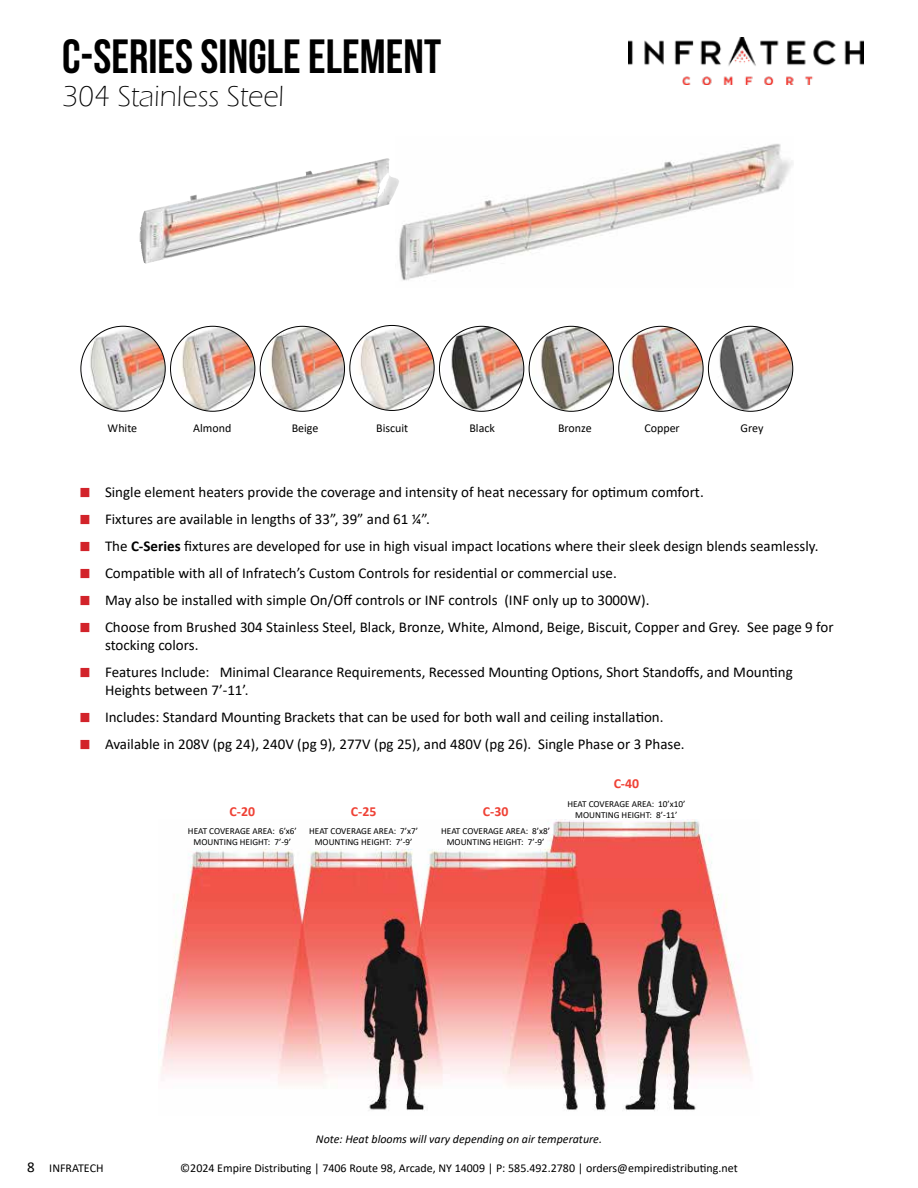
<style>
.page{position:relative;width:918px;height:1188px;background:#fff}
.page>*{position:absolute;margin:0;border:0;box-sizing:border-box;transform-origin:0 0}
.t1{font:48px "Bebas Neue";color:#000}
.t2{font:300 30px "Eras ITC";color:#000}
.t3{font:15px/18px "Calibri";color:#000}
.t4{font:700 13.8px "Calibri";color:#ef4135}
.t5{font:12px "Calibri";color:#000}
.t6{font:italic 12px "Calibri";color:#000}
.t7{font:9.15px/11.6px "Calibri";color:#000;text-align:center}
.s1{font-size:39px;color:#d2232a}
.s2{font-weight:700}
.s3{font-size:15px}
</style>
<div class="page">
<img style="left:395px;top:143px;width:398px;height:138px">
<img style="left:307px;top:158px;width:79px;height:16px">
<img style="left:161px;top:820px;width:590px;height:291px">
<img style="left:443px;top:326px;width:81px;height:85px">
<img style="left:532px;top:326px;width:81px;height:85px">
<img style="left:81px;top:326px;width:84px;height:85px;border-radius:42px">
<img style="left:174px;top:326px;width:81px;height:85px">
<img style="left:263px;top:326px;width:82px;height:85px">
<img style="left:351px;top:325px;width:83px;height:85px">
<img style="left:621px;top:326px;width:82px;height:85px">
<img style="left:709px;top:326px;width:84px;height:85px">
<img style="left:629px;top:37px;width:235px;height:47px">
<h1 class="t1" style="left:62px;top:30px;width:381px">C-SERIES SINGLE ELEMENT</h1>
<h2 class="t2" style="left:62px;top:80px;width:224px">304 Stainless Steel</h2>
<p class="t5" style="left:108px;top:419px;width:31px">White</p>
<p class="t5" style="left:193px;top:419px;width:40px">Almond</p>
<p class="t5" style="left:292px;top:419px;width:28px">Beige</p>
<p class="t5" style="left:376px;top:419px;width:34px">Biscuit</p>
<p class="t5" style="left:469px;top:419px;width:27px">Black</p>
<p class="t5" style="left:558px;top:419px;width:35px">Bronze</p>
<p class="t5" style="left:644px;top:419px;width:37px">Copper</p>
<p class="t5" style="left:741px;top:419px;width:24px">Grey</p>
<p class="t3" style="left:78px;top:483px;width:627px"><span class="s1">▪</span> Single element heaters provide the coverage and intensity of heat necessary for optimum comfort.</p>
<p class="t3" style="left:78px;top:510px;width:354px"><span class="s1">▪</span> Fixtures are available in lengths of 33”, 39” and 61 ¼”.</p>
<p class="t3" style="left:78px;top:537px;width:742px"><span class="s1">▪</span> The <span class="s2">C-Series</span> fixtures are developed for use in high visual impact locations where their sleek design blends seamlessly.</p>
<p class="t3" style="left:78px;top:564px;width:540px"><span class="s1">▪</span> Compatible with all of Infratech’s Custom Controls for residential or commercial use.</p>
<p class="t3" style="left:78px;top:591px;width:573px"><span class="s1">▪</span> May also be installed with simple On/Off controls or INF controls (INF only up to 3000W).</p>
<p class="t3" style="left:105px;top:618px;width:730px;text-indent:-27px"><span class="s1">▪</span> Choose from Brushed 304 Stainless Steel, Black, Bronze, White, Almond, Beige, Biscuit, Copper and Grey. See page 9 for stocking colors.</p>
<p class="t3" style="left:105px;top:663px;width:689px;text-indent:-27px"><span class="s1">▪</span> Features Include: Minimal Clearance Requirements, Recessed Mounting Options, Short Standoffs, and Mounting<br>Heights between 7’-11’.</p>
<p class="t3" style="left:78px;top:708px;width:587px"><span class="s1">▪</span> Includes: Standard Mounting Brackets that can be used for both wall and ceiling installation.</p>
<p class="t3" style="left:78px;top:735px;width:608px"><span class="s1">▪</span> Available in 208V (pg 24), 240V (pg 9), 277V (pg 25), and 480V (pg 26). Single Phase or 3 Phase.</p>
<p class="t4" style="left:614px;top:774px;width:27px">C-40</p>
<p class="t7" style="left:568px;top:798px;width:119px">HEAT COVERAGE AREA: 10’x10’</p>
<p class="t4" style="left:230px;top:802px;width:27px">C-20</p>
<p class="t4" style="left:351px;top:802px;width:27px">C-25</p>
<p class="t4" style="left:483px;top:802px;width:27px">C-30</p>
<p class="t7" style="left:575px;top:809px;width:104px">MOUNTING HEIGHT: 8’-11’</p>
<p class="t7" style="left:188px;top:825px;width:110px">HEAT COVERAGE AREA: 6’x6’<br>MOUNTING HEIGHT: 7’-9’</p>
<p class="t7" style="left:309px;top:825px;width:110px">HEAT COVERAGE AREA: 7’x7’<br>MOUNTING HEIGHT: 7’-9’</p>
<p class="t7" style="left:441px;top:825px;width:110px">HEAT COVERAGE AREA: 8’x8’<br>MOUNTING HEIGHT: 7’-9’</p>
<p class="t6" style="left:316px;top:1130px;width:288px">Note: Heat blooms will vary depending on air temperature.</p>
<p class="t5" style="left:27px;top:1159px;width:78px"><span class="s3">8</span> INFRATECH</p>
<p class="t5" style="left:180px;top:1160px;width:559px">©2024 Empire Distributing | 7406 Route 98, Arcade, NY 14009 | P: 585.492.2780 | orders@empiredistributing.net</p>
</div>
